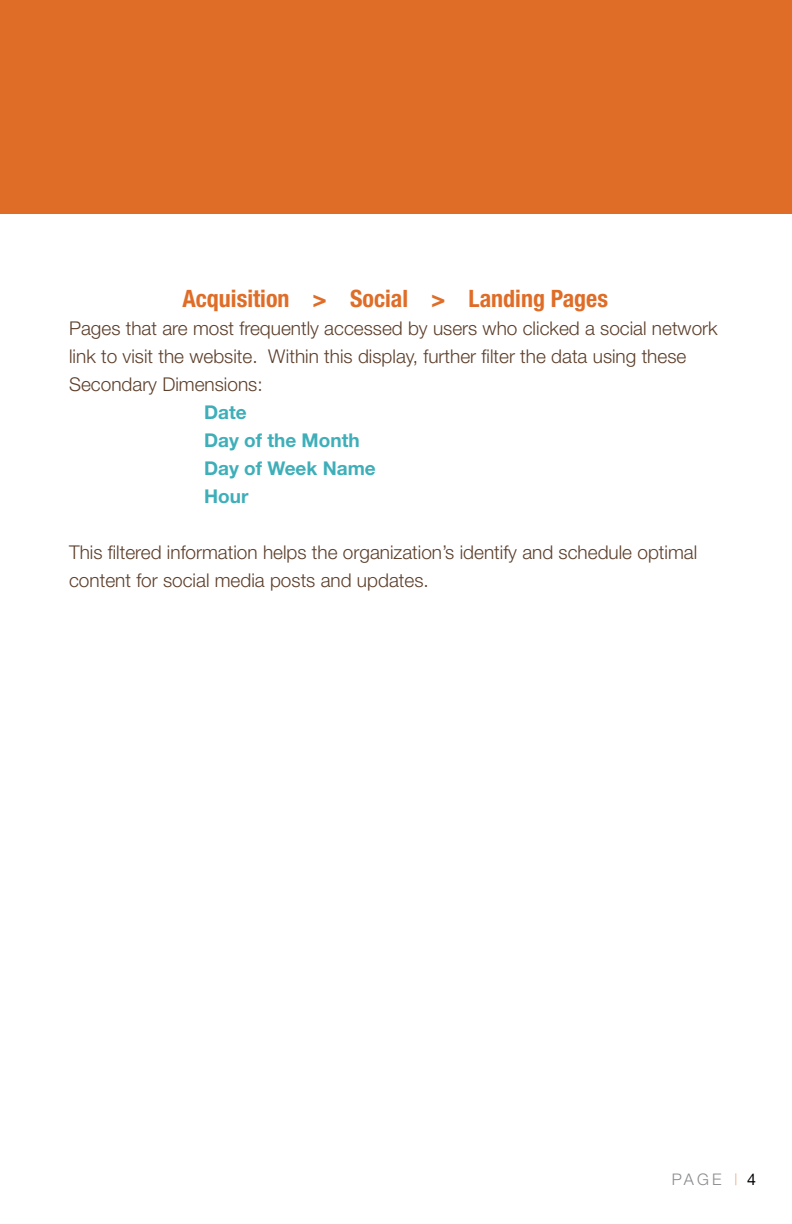
<style>
.page{position:relative;width:792px;height:1224px;background:#fff}
.page>*{position:absolute;margin:0;border:0;box-sizing:border-box;transform-origin:0 0}
.t1{font:700 condensed 24px "Helvetica Neue";color:#df6d28}
.t2{font:300 19px/28px "Helvetica Neue";color:#5d3f2b}
.t3{font:700 19px/28px "Helvetica Neue";color:#3eafb9}
.t4{font:300 16px "Helvetica Neue";color:#888a8d}
.s1{color:#edaf83}
.s2{font-weight:400;color:#000}
</style>
<div class="page">
<div style="left:0;top:0;width:792px;height:213px;background:#df6d28"></div>
<p class="t1" style="left:183px;top:284px;width:427px">Acquisition &gt; Social &gt; Landing Pages</p>
<p class="t2" style="left:69px;top:314px;width:650px">Pages that are most frequently accessed by users who clicked a social network link to visit the website. Within this display, further filter the data using these<br>Secondary Dimensions:</p>
<p class="t3" style="left:204px;top:398px;width:173px">Date<br>Day of the Month<br>Day of Week Name<br>Hour</p>
<p class="t2" style="left:69px;top:538px;width:630px">This filtered information helps the organization’s identify and schedule optimal content for social media posts and updates.</p>
<p class="t4" style="left:672px;top:1169px;width:86px">PAGE <span class="s1">|</span> <span class="s2">4</span></p>
</div>
